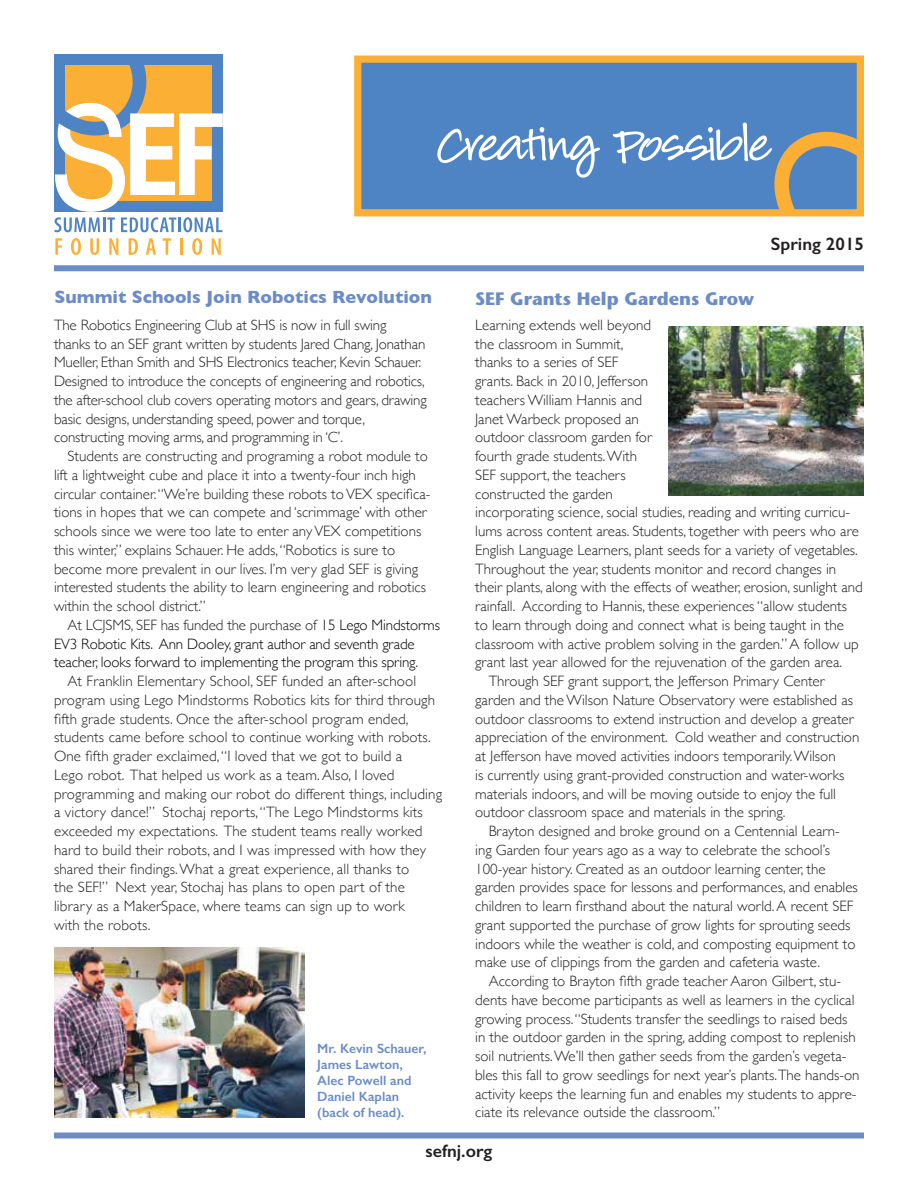
<style>
.page{position:relative;width:918px;height:1188px;background:#fff}
.page>*{position:absolute;margin:0;border:0;box-sizing:border-box;transform-origin:0 0}
.t1{font:700 18px "Gill Sans";color:#6c8cc7}
.t2{font:700 18px "Stone Sans";color:#6c8cc7}
.t3{font:600 18px "Gill Sans";color:#231f20}
.t4{font:300 15px "Gill Sans";color:#231f20}
.t5{font:300 15px "Gill Sans";letter-spacing:-.01em;color:#000}
.t6{font:600 13.5px/16.2px "Gill Sans";color:#6c8cc7}
.s1{color:#000}
</style>
<div class="page">
<img style="left:669px;top:326px;width:195px;height:170px">
<svg style="left:54px;top:57px;width:169px;height:175px"></svg>
<svg style="left:55px;top:238px;width:7px;height:17px"></svg>
<svg style="left:71px;top:238px;width:10px;height:17px"></svg>
<svg style="left:90px;top:238px;width:9px;height:17px"></svg>
<svg style="left:109px;top:238px;width:9px;height:17px"></svg>
<svg style="left:129px;top:238px;width:9px;height:17px"></svg>
<svg style="left:146px;top:238px;width:10px;height:17px"></svg>
<svg style="left:163px;top:238px;width:8px;height:17px"></svg>
<hr style="left:180px;top:238px;width:3px;height:17px;background:#fbaf34">
<svg style="left:192px;top:238px;width:10px;height:17px"></svg>
<svg style="left:212px;top:238px;width:9px;height:17px"></svg>
<div style="left:54px;top:265px;width:810px;height:6px;background:#6c8cc7"></div>
<div style="left:54px;top:1132px;width:810px;height:6px;background:#6c8cc7"></div>
<div style="left:358px;top:59px;width:502px;height:154px;background:#4f84c4"></div>
<div style="left:354px;top:56px;width:510px;height:160px;border:7px solid #fbaf34"></div>
<svg style="left:437px;top:127px;width:163px;height:51px"></svg>
<svg style="left:613px;top:123px;width:251px;height:93px"></svg>
<img style="left:54px;top:948px;width:251px;height:170px">
<p class="t3" style="left:771px;top:233px;width:95px">Spring 2015</p>
<p class="t1" style="left:55px;top:282px;width:379px">Summit Schools Join Robotics Revolution</p>
<p class="t2" style="left:475px;top:287px;width:281px">SEF Grants Help Gardens Grow</p>
<p class="t4" style="left:54px;top:313px;width:334px">The Robotics Engineering Club at SHS is now in full swing</p>
<p class="t4" style="left:54px;top:332px;width:373px">thanks to an SEF grant written by students Jared Chang, Jonathan</p>
<p class="t4" style="left:54px;top:351px;width:369px">Mueller, Ethan Smith and SHS Electronics teacher, Kevin Schauer.</p>
<p class="t4" style="left:54px;top:369px;width:372px">Designed to introduce the concepts of engineering and robotics,</p>
<p class="t4" style="left:54px;top:388px;width:374px">the after-school club covers operating motors and gears, drawing</p>
<p class="t4" style="left:54px;top:407px;width:312px">basic designs, understanding speed, power and torque,</p>
<p class="t4" style="left:54px;top:426px;width:291px">constructing moving arms, and programming in ‘C’.</p>
<p class="t4" style="left:68px;top:444px;width:362px">Students are constructing and programing a robot module to</p>
<p class="t4" style="left:54px;top:463px;width:363px">lift a lightweight cube and place it into a twenty-four inch high</p>
<p class="t4" style="left:54px;top:482px;width:378px">circular container. “We’re building these robots to VEX specifica-</p>
<p class="t4" style="left:54px;top:501px;width:374px">tions in hopes that we can compete and ‘scrimmage’ with other</p>
<p class="t4" style="left:54px;top:519px;width:369px">schools since we were too late to enter any VEX competitions</p>
<p class="t4" style="left:54px;top:538px;width:343px">this winter,” explains Schauer. He adds, “Robotics is sure to</p>
<p class="t4" style="left:54px;top:557px;width:366px">become more prevalent in our lives. I’m very glad SEF is giving</p>
<p class="t4" style="left:54px;top:576px;width:374px">interested students the ability to learn engineering and robotics</p>
<p class="t4" style="left:54px;top:594px;width:153px">within the school district.”</p>
<p class="t4" style="left:68px;top:613px;width:374px">At LCJSMS, SEF has funded the purchase of <span class="s1">15 Lego Mindstorms</span></p>
<p class="t5" style="left:54px;top:632px;width:362px">EV3 Robotic Kits. Ann DooIey, grant author and seventh grade</p>
<p class="t5" style="left:54px;top:651px;width:366px">teacher, looks forward to implementing the program this spring.</p>
<p class="t4" style="left:68px;top:669px;width:350px">At Franklin Elementary School, SEF funded an after-school</p>
<p class="t4" style="left:54px;top:688px;width:383px">program using Lego Mindstorms Robotics kits for third through</p>
<p class="t4" style="left:54px;top:707px;width:356px">fifth grade students. Once the after-school program ended,</p>
<p class="t4" style="left:54px;top:726px;width:378px">students came before school to continue working with robots.</p>
<p class="t4" style="left:54px;top:744px;width:350px">One fifth grader exclaimed, “I loved that we got to build a</p>
<p class="t4" style="left:54px;top:763px;width:342px">Lego robot. That helped us work as a team. Also, I loved</p>
<p class="t4" style="left:54px;top:782px;width:390px">programming and making our robot do different things, including</p>
<p class="t4" style="left:54px;top:801px;width:370px">a victory dance!” Stochaj reports, “The Lego Mindstorms kits</p>
<p class="t4" style="left:54px;top:819px;width:370px">exceeded my expectations. The student teams really worked</p>
<p class="t4" style="left:54px;top:838px;width:374px">hard to build their robots, and I was impressed with how they</p>
<p class="t4" style="left:54px;top:857px;width:357px">shared their findings. What a great experience, all thanks to</p>
<p class="t4" style="left:54px;top:876px;width:352px">the SEF!” Next year, Stochaj has plans to open part of the</p>
<p class="t4" style="left:54px;top:894px;width:352px">library as a MakerSpace, where teams can sign up to work</p>
<p class="t4" style="left:54px;top:913px;width:98px">with the robots.</p>
<p class="t4" style="left:475px;top:313px;width:177px">Learning extends well beyond</p>
<p class="t4" style="left:475px;top:332px;width:150px">the classroom in Summit,</p>
<p class="t4" style="left:475px;top:351px;width:145px">thanks to a series of SEF</p>
<p class="t4" style="left:475px;top:369px;width:174px">grants. Back in 2010, Jefferson</p>
<p class="t4" style="left:475px;top:388px;width:168px">teachers William Hannis and</p>
<p class="t4" style="left:475px;top:407px;width:165px">Janet Warbeck proposed an</p>
<p class="t4" style="left:475px;top:426px;width:178px">outdoor classroom garden for</p>
<p class="t4" style="left:475px;top:444px;width:163px">fourth grade students. With</p>
<p class="t4" style="left:475px;top:463px;width:152px">SEF support, the teachers</p>
<p class="t4" style="left:475px;top:482px;width:139px">constructed the garden</p>
<p class="t4" style="left:475px;top:501px;width:376px">incorporating science, social studies, reading and writing curricu-</p>
<p class="t4" style="left:475px;top:519px;width:385px">lums across content areas. Students, together with peers who are</p>
<p class="t4" style="left:475px;top:538px;width:384px">English Language Learners, plant seeds for a variety of vegetables.</p>
<p class="t4" style="left:475px;top:557px;width:363px">Throughout the year, students monitor and record changes in</p>
<p class="t4" style="left:475px;top:576px;width:389px">their plants, along with the effects of weather, erosion, sunlight and</p>
<p class="t4" style="left:475px;top:594px;width:373px">rainfall. According to Hannis, these experiences “allow students</p>
<p class="t4" style="left:475px;top:613px;width:370px">to learn through doing and connect what is being taught in the</p>
<p class="t4" style="left:475px;top:632px;width:385px">classroom with active problem solving in the garden.” A follow up</p>
<p class="t4" style="left:475px;top:651px;width:368px">grant last year allowed for the rejuvenation of the garden area.</p>
<p class="t4" style="left:489px;top:669px;width:338px">Through SEF grant support, the Jefferson Primary Center</p>
<p class="t4" style="left:475px;top:688px;width:379px">garden and the Wilson Nature Observatory were established as</p>
<p class="t4" style="left:475px;top:707px;width:380px">outdoor classrooms to extend instruction and develop a greater</p>
<p class="t4" style="left:475px;top:726px;width:386px">appreciation of the environment. Cold weather and construction</p>
<p class="t4" style="left:475px;top:744px;width:362px">at Jefferson have moved activities indoors temporarily. Wilson</p>
<p class="t4" style="left:475px;top:763px;width:371px">is currently using grant-provided construction and water-works</p>
<p class="t4" style="left:475px;top:782px;width:362px">materials indoors, and will be moving outside to enjoy the full</p>
<p class="t4" style="left:475px;top:801px;width:312px">outdoor classroom space and materials in the spring.</p>
<p class="t4" style="left:489px;top:819px;width:353px">Brayton designed and broke ground on a Centennial Learn-</p>
<p class="t4" style="left:475px;top:838px;width:356px">ing Garden four years ago as a way to celebrate the school’s</p>
<p class="t4" style="left:475px;top:857px;width:352px">100-year history. Created as an outdoor learning center, the</p>
<p class="t4" style="left:475px;top:876px;width:384px">garden provides space for lessons and performances, and enables</p>
<p class="t4" style="left:475px;top:894px;width:380px">children to learn firsthand about the natural world. A recent SEF</p>
<p class="t4" style="left:475px;top:913px;width:377px">grant supported the purchase of grow lights for sprouting seeds</p>
<p class="t4" style="left:475px;top:932px;width:382px">indoors while the weather is cold, and composting equipment to</p>
<p class="t4" style="left:475px;top:951px;width:346px">make use of clippings from the garden and cafeteria waste.</p>
<p class="t4" style="left:489px;top:969px;width:354px">According to Brayton fifth grade teacher Aaron Gilbert, stu-</p>
<p class="t4" style="left:475px;top:988px;width:381px">dents have become participants as well as learners in the cyclical</p>
<p class="t4" style="left:475px;top:1007px;width:374px">growing process. “Students transfer the seedlings to raised beds</p>
<p class="t4" style="left:475px;top:1026px;width:382px">in the outdoor garden in the spring, adding compost to replenish</p>
<p class="t4" style="left:475px;top:1044px;width:373px">soil nutrients. We’ll then gather seeds from the garden’s vegeta-</p>
<p class="t4" style="left:475px;top:1063px;width:386px">bles this fall to grow seedlings for next year’s plants.The hands-on</p>
<p class="t4" style="left:475px;top:1082px;width:383px">activity keeps the learning fun and enables my students to appre-</p>
<p class="t4" style="left:475px;top:1101px;width:246px">ciate its relevance outside the classroom.”</p>
<p class="t6" style="left:317px;top:1040px;width:111px">Mr. Kevin Schauer,<br>James Lawton,<br>Alec Powell and<br>Daniel Kaplan (back of head).</p>
<p class="t3" style="left:426px;top:1140px;width:68px">sefnj.org</p>
</div>
